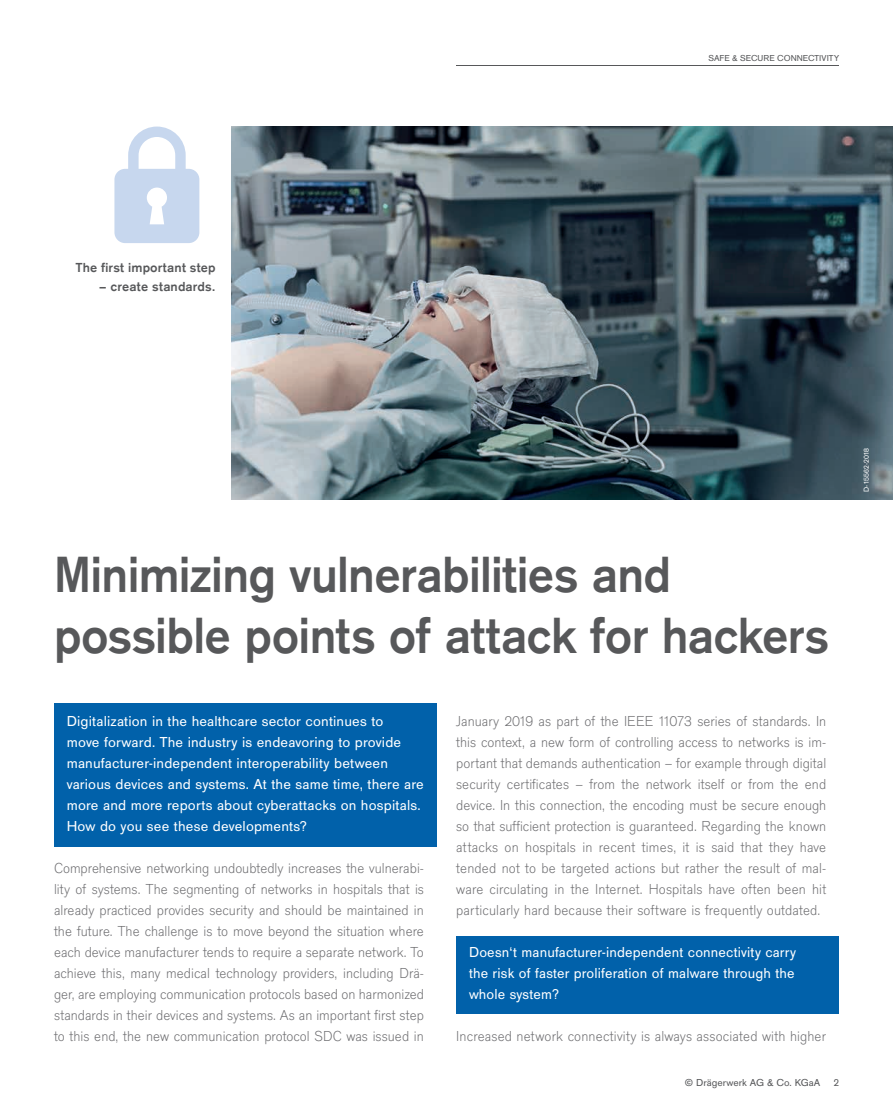
<style>
.page{position:relative;width:893px;height:1106px;background:#fff}
.page>*{position:absolute;margin:0;border:0;box-sizing:border-box;transform-origin:0 0}
.t1{font:700 52.5px/61.1px "Draeger Sans Global";letter-spacing:-.015em;color:#57585a;scale:.95 1}
.t2{font:300 15px/21px "Draeger San";letter-spacing:.01em;color:#69696c;text-align:justify}
.t3{font:15px/21px "Draeger San";letter-spacing:.01em;color:#fff;text-align:justify}
.t4{font:700 13.5px "Draeger Sans Global";letter-spacing:.01em;color:#57585a}
.t5{font:10.5px "Draeger San";color:#57585a}
.t6{font:9px "Draeger San";color:#57585a}
.t7{font:7.5px "Draeger San";letter-spacing:.025em;color:#fff}
</style>
<div class="page">
<div style="left:54px;top:703px;width:383px;height:143px;background:#0161aa"></div>
<div style="left:456px;top:935px;width:383px;height:78px;background:#0161aa"></div>
<hr style="left:456px;top:65px;width:383px;height:1px;background:#57585a">
<img style="left:231px;top:126px;width:662px;height:374px">
<svg style="left:114px;top:126px;width:85px;height:117px"></svg>
<p class="t6" style="left:708px;top:53px;width:132px">SAFE &amp; SECURE CONNECTIVITY</p>
<p class="t4" style="left:76px;top:259px;width:141px">The first important step</p>
<p class="t4" style="left:99px;top:278px;width:118px">– create standards.</p>
<p class="t7" style="left:862px;top:492px;width:46px;rotate:-90deg">D-15562-2018</p>
<h1 class="t1" style="left:54px;top:543px;width:817px">Minimizing vulnerabilities and possible points of attack for hackers</h1>
<p class="t3" style="left:67px;top:711px;width:359px;text-align:left">Digitalization in the healthcare sector continues to<br>move forward. The industry is endeavoring to provide manufacturer-independent interoperability between various devices and systems. At the same time, there are more and more reports about cyberattacks on hospitals.<br>How do you see these developments?</p>
<p class="t2" style="left:54px;top:858px;width:371px">Comprehensive networking undoubtedly increases the vulnerabi&shy;lity of systems. The segmenting of networks in hospitals that is already practiced provides security and should be maintained in the future. The challenge is to move beyond the situation where each device manufacturer tends to require a separate network. To achieve this, many medical technology providers, including Drä&shy;ger, are employing communication protocols based on harmonized standards in their devices and systems. As an important first step to this end, the new communication protocol SDC was issued in</p>
<p class="t2" style="left:456px;top:711px;width:371px">January 2019 as part of the IEEE 11073 series of standards. In this context, a new form of controlling access to networks is im&shy;portant that demands authentication – for example through digital security certificates – from the network itself or from the end device. In this connection, the encoding must be secure enough so that sufficient protection is guaranteed. Regarding the known attacks on hospitals in recent times, it is said that they have tended not to be targeted actions but rather the result of mal&shy;ware circulating in the Internet. Hospitals have often been hit particularly hard because their software is frequently outdated.</p>
<p class="t3" style="left:469px;top:942px;width:328px">Doesn‘t manufacturer-independent connectivity carry the risk of faster proliferation of malware through the whole system?</p>
<p class="t2" style="left:456px;top:1026px;width:371px">Increased network connectivity is always associated with higher</p>
<p class="t5" style="left:685px;top:1076px;width:137px">© Drägerwerk AG &amp; Co. KGaA</p>
<p class="t5" style="left:834px;top:1076px;width:7px">2</p>
</div>
